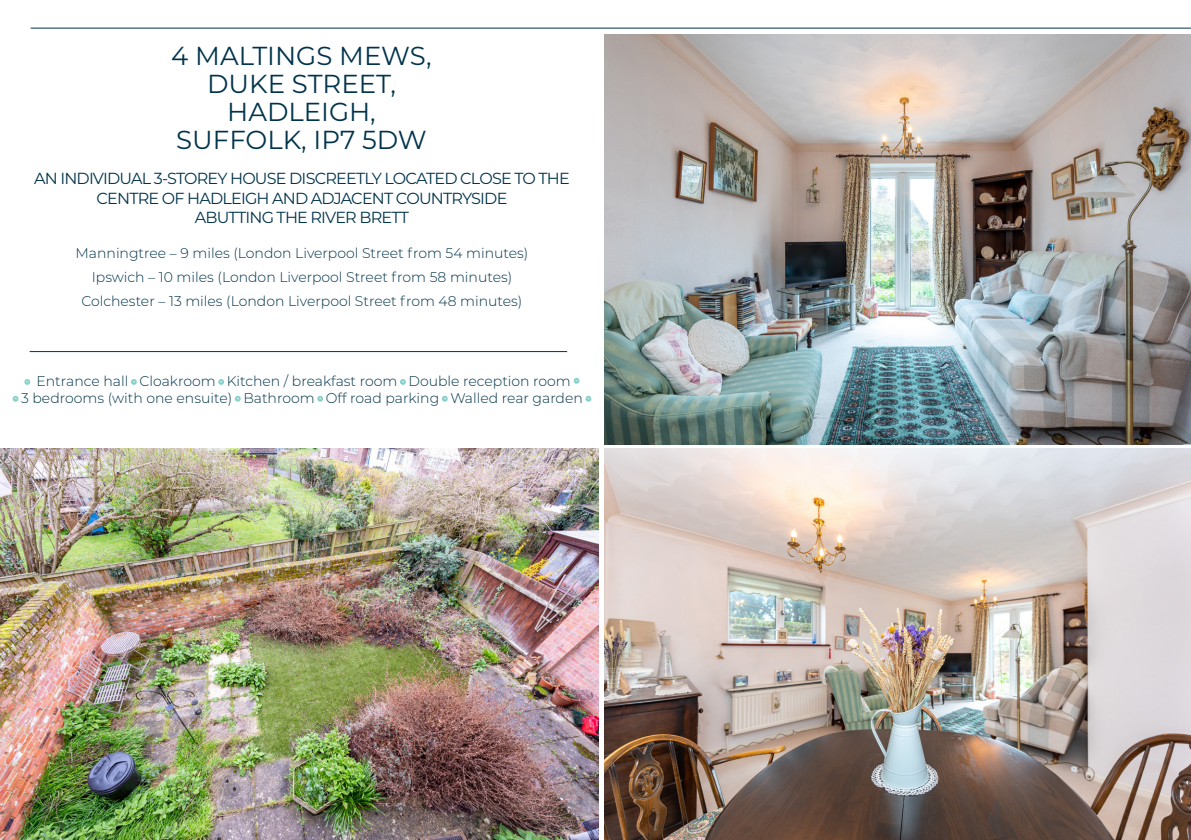
<style>
.page{position:relative;width:1191px;height:840px;background:#fff}
.page>*{position:absolute;margin:0;border:0;box-sizing:border-box;transform-origin:0 0}
.t1{font:26px "Montserrat";color:#00344b}
.t2{font:16px "Montserrat";letter-spacing:-.05em;color:#00344b}
.t3{font:300 14px "Montserrat";color:#00344b}
.s1{color:#85d0cb}
</style>
<div class="page">
<img style="left:604px;top:35px;width:587px;height:409px">
<hr style="left:31px;top:28px;width:1159px;height:1px;background:#00344b">
<img style="left:604px;top:448px;width:586px;height:391px">
<img style="left:0;top:448px;width:599px;height:391px">
<hr style="left:30px;top:351px;width:537px;height:1px;background:#00344b">
<p class="t1" style="left:171px;top:38px;width:262px">4 MALTINGS MEWS,</p>
<p class="t1" style="left:207px;top:66px;width:190px">DUKE STREET,</p>
<p class="t1" style="left:227px;top:94px;width:150px">HADLEIGH,</p>
<p class="t1" style="left:176px;top:122px;width:252px">SUFFOLK, IP7 5DW</p>
<p class="t2" style="left:34px;top:167px;width:537px">AN INDIVIDUAL 3-STOREY HOUSE DISCREETLY LOCATED CLOSE TO THE</p>
<p class="t2" style="left:97px;top:187px;width:412px">CENTRE OF HADLEIGH AND ADJACENT COUNTRYSIDE</p>
<p class="t2" style="left:195px;top:206px;width:216px">ABUTTING THE RIVER BRETT</p>
<p class="t3" style="left:76px;top:243px;width:454px">Manningtree – 9 miles (London Liverpool Street from 54 minutes)</p>
<p class="t3" style="left:92px;top:267px;width:422px">Ipswich – 10 miles (London Liverpool Street from 58 minutes)</p>
<p class="t3" style="left:81px;top:291px;width:442px">Colchester – 13 miles (London Liverpool Street from 48 minutes)</p>
<p class="t3" style="left:25px;top:371px;width:555px"><span class="s1">•</span> Entrance hall <span class="s1">•</span> Cloakroom <span class="s1">•</span> Kitchen / breakfast room <span class="s1">•</span> Double reception room <span class="s1">•</span></p>
<p class="t3" style="left:14px;top:388px;width:578px"><span class="s1">•</span> 3 bedrooms (with one ensuite) <span class="s1">•</span> Bathroom <span class="s1">•</span> Off road parking <span class="s1">•</span> Walled rear garden <span class="s1">•</span></p>
</div>
